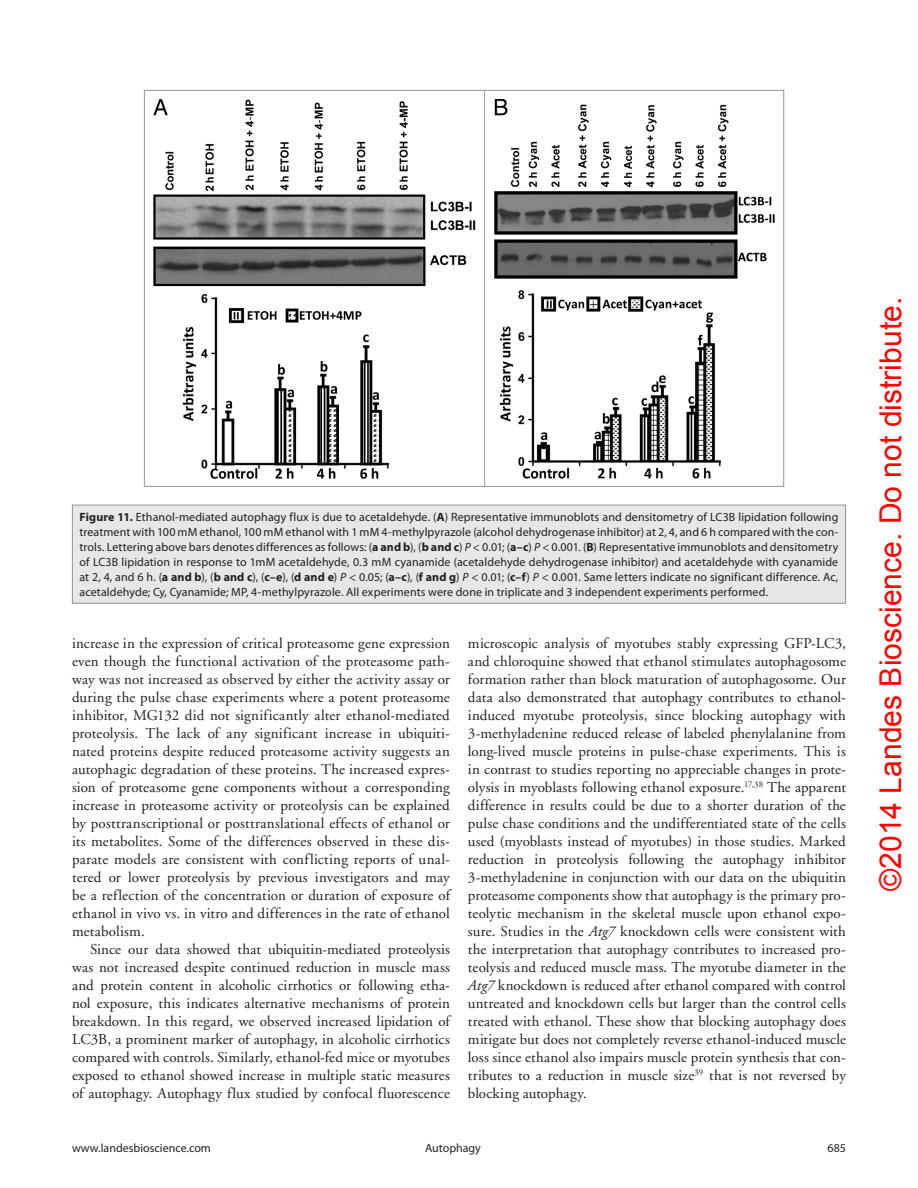
<style>
.page{position:relative;width:918px;height:1188px;background:#fff}
.page>*{position:absolute;margin:0;border:0;box-sizing:border-box;transform-origin:0 0}
.t1{font:30.15px "Arial";color:#f00}
.t2{font:15px/18px "Adobe Garamond";letter-spacing:.01em;color:#231f20;text-align:justify}
.t3{font:12px/15px "Myriad Pro";letter-spacing:.01em;color:#231f20;text-align:justify}
.s1{font-weight:700}
.s2{font-style:italic}
</style>
<div class="page">
<div style="left:72px;top:505px;width:774px;height:98px;background:#e6e7e9"></div>
<div style="left:72px;top:505px;width:774px;height:99px;border:1px solid #939598"></div>
<img style="left:153px;top:92px;width:622px;height:393px">
<p class="t3" style="left:79px;top:509px;width:760px"><span class="s1">Figure 11.</span> Ethanol-mediated autophagy flux is due to acetaldehyde. (<span class="s1">A</span>) Representative immunoblots and densitometry of LC 3B lipidation following treatment with 100 mM ethanol, 100 mM ethanol with 1 mM 4-methylpyrazole (alcohol dehydrogenase inhibitor) at 2, 4, and 6 h compared with the con&shy;trols. Lettering above bars denotes differences as follows: (<span class="s1">a and b</span>), (<span class="s1">b and c</span>) <span class="s2">P</span> &lt; 0.01; (<span class="s1">a–c</span>) <span class="s2">P</span> &lt; 0.001. (<span class="s1">B</span>) Representative immunoblots and densitometry of LC3B lipidation in response to 1mM acetaldehyde, 0.3 mM cyanamide (acetaldehyde dehydrogenase inhibitor) and acetaldehyde with cyanamide at 2, 4, and 6 h. (<span class="s1">a and b</span>), (<span class="s1">b and c</span>), (<span class="s1">c–e</span>), (<span class="s1">d and e</span>) <span class="s2">P</span> &lt; 0.05; (<span class="s1">a–c</span>), (<span class="s1">f and g</span>) <span class="s2">P</span> &lt; 0.01; (<span class="s1">c–f</span>) <span class="s2">P</span> &lt; 0.001. Same letters indicate no significant difference. Ac, acetaldehyde; Cy, Cyanamide; MP, 4-methylpyrazole. All experiments were done in triplicate and 3 independent experiments performed.</p>
<p class="t2" style="left:72px;top:635px;width:380px">increase in the expression of critical proteasome gene expression even though the functional activation of the proteasome path&shy;way was not increased as observed by either the activity assay or during the pulse chase experiments where a potent proteasome inhibitor, MG132 did not significantly alter ethanol-mediated proteolysis. The lack of any significant increase in ubiquiti&shy;nated proteins despite reduced proteasome activity suggests an autophagic degradation of these proteins. The increased expres&shy;sion of proteasome gene components without a corresponding increase in proteasome activity or proteolysis can be explained by posttranscriptional or posttranslational effects of ethanol or its metabolites. Some of the differences observed in these dis&shy;parate models are consistent with conflicting reports of unal&shy;tered or lower proteolysis by previous investigators and may be a reflection of the concentration or duration of exposure of ethanol in vivo vs. in vitro and differences in the rate of ethanol metabolism.</p>
<p class="t2" style="left:72px;top:941px;width:379px;text-indent:18px">Since our data showed that ubiquitin-mediated proteolysis was not increased despite continued reduction in muscle mass and protein content in alcoholic cirrhotics or following etha&shy;nol exposure, this indicates alternative mechanisms of protein breakdown. In this regard, we observed increased lipidation of LC3B, a prominent marker of autophagy, in alcoholic cirrhotics compared with controls. Similarly, ethanol-fed mice or myotubes exposed to ethanol showed increase in multiple static measures of autophagy. Autophagy flux studied by confocal fluorescence</p>
<p class="t2" style="left:468px;top:635px;width:380px">microscopic analysis of myotubes stably expressing GFP-LC3, and chloroquine showed that ethanol stimulates autophagosome formation rather than block maturation of autophagosome. Our data also demonstrated that autophagy contributes to ethanol&shy;induced myotube proteolysis, since blocking autophagy with 3-methyladenine reduced release of labeled phenylalanine from long-lived muscle proteins in pulse-chase experiments. This is in contrast to studies reporting no appreciable changes in prote&shy;olysis in myoblasts following ethanol exposure.<sup>17,38</sup> The apparent difference in results could be due to a shorter duration of the pulse chase conditions and the undifferentiated state of the cells used (myoblasts instead of myotubes) in those studies. Marked reduction in proteolysis following the autophagy inhibitor 3-methyladenine in conjunction with our data on the ubiquitin proteasome components show that autophagy is the primary pro&shy;teolytic mechanism in the skeletal muscle upon ethanol expo&shy;sure. Studies in the <span class="s2">Atg7</span> knockdown cells were consistent with the interpretation that autophagy contributes to increased pro&shy;teolysis and reduced muscle mass. The myotube diameter in the <span class="s2">Atg7</span> knockdown is reduced after ethanol compared with control untreated and knockdown cells but larger than the control cells treated with ethanol. These show that blocking autophagy does mitigate but does not completely reverse ethanol-induced muscle loss since ethanol also impairs muscle protein synthesis that con&shy;tributes to a reduction in muscle size<sup>39</sup> that is not reversed by blocking autophagy.</p>
<p class="t3" style="left:72px;top:1140px;width:251px">www.landesbioscience.com A</p>
<p class="t3" style="left:432px;top:1140px;width:50px">utophagy</p>
<p class="t3" style="left:828px;top:1140px;width:20px">685</p>
<h1 class="t1" style="left:871px;top:891px;width:595px;rotate:-90deg">©2014 Landes Bioscience. Do not distribute.</h1>
</div>
